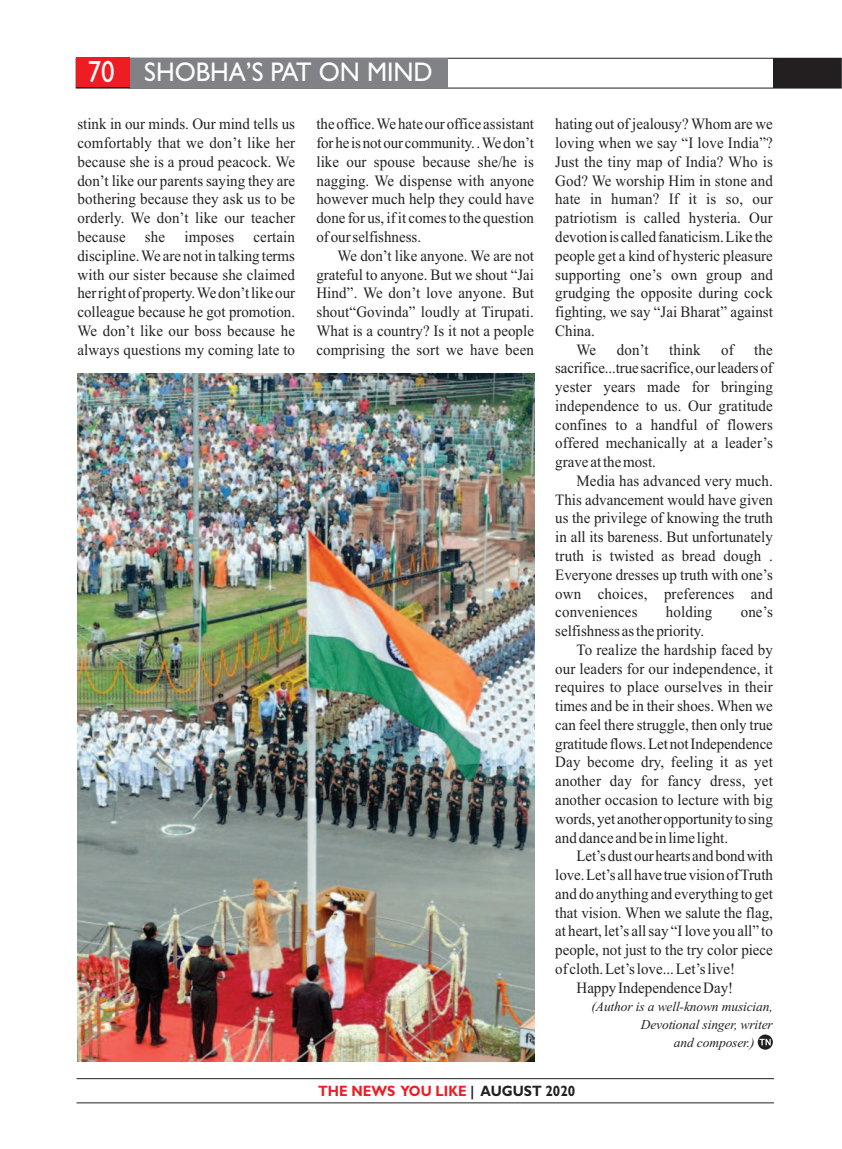
<style>
.page{position:relative;width:842px;height:1149px;background:#fff}
.page>*{position:absolute;margin:0;border:0;box-sizing:border-box;transform-origin:0 0}
.t1{font:27px "Gill Sans";color:#fff;scale:.95 1}
.t2{font:15.75px/18.8px "Times New Roman";color:#231f20;text-align:justify;scale:.95 1}
.t3{font:700 15px "Gill Sans";color:#ee1d23;scale:.9 1}
.t4{font:italic 13.5px "Times New Roman";letter-spacing:-.01em;color:#231f20}
.s1{font-size:30.75px}
.s2{color:#231f20}
</style>
<div class="page">
<div style="left:76px;top:58px;width:766px;height:30px;border:1px solid #231f20"></div>
<div style="left:774px;top:58px;width:67px;height:29px;background:#231f20"></div>
<div style="left:77px;top:58px;width:52px;height:30px;background:#231f20"></div>
<hr style="left:129px;top:58px;width:1px;height:30px;background:#231f20">
<hr style="left:77px;top:1077px;width:697px;height:1px;background:#231f20">
<hr style="left:77px;top:1102px;width:697px;height:1px;background:#231f20">
<div style="left:130px;top:58px;width:317px;height:29px;background:#808285"></div>
<div style="left:77px;top:57px;width:53px;height:30px;background:#ee1d23"></div>
<svg style="left:758px;top:1034px;width:15px;height:15px"></svg>
<img style="left:77px;top:373px;width:458px;height:688px">
<h1 class="t1" style="left:88px;top:56px;width:365px"><span class="s1">70</span> SHOBHA’S PAT ON MIND</h1>
<p class="t2" style="left:77px;top:114px;width:231px">stink in our minds. Our mind tells us comfortably that we don’t like her because she is a proud peacock. We don’t like our parents saying they are bothering because they ask us to be orderly. We don’t like our teacher because she imposes certain discipline.We are not in talking terms with our sister because she claimed herrightofproperty.Wedon’tlikeour colleague because he got promotion.<br>We don’t like our boss because he always questions my coming late to</p>
<p class="t2" style="left:316px;top:114px;width:231px">the office.We hate our office assistant forhe isnotour community..Wedon’t like our spouse because she/he is nagging. We dispense with anyone however much help they could have done for us, ifit comesto the question ofourselfishness.</p>
<p class="t2" style="left:316px;top:246px;width:231px;text-indent:21px">We don’t like anyone. We are not grateful to anyone. But we shout “Jai Hind”. We don’t love anyone. But shout“Govinda” loudly at Tirupati.<br>What is a country? Is it not a people comprising the sort we have been</p>
<p class="t2" style="left:555px;top:114px;width:231px">hating out of jealousy? Whom are we</p>
<p class="t2" style="left:555px;top:133px;width:231px">loving when we say “I love India”?</p>
<p class="t2" style="left:555px;top:152px;width:231px">Just the tiny map of India? Who is</p>
<p class="t2" style="left:555px;top:171px;width:231px">God? We worship Him in stone and</p>
<p class="t2" style="left:555px;top:189px;width:231px">hate in human? If it is so, our</p>
<p class="t2" style="left:555px;top:208px;width:231px">patriotism is called hysteria. Our</p>
<p class="t2" style="left:555px;top:227px;width:231px">devotionis calledfanaticism.Like the</p>
<p class="t2" style="left:555px;top:246px;width:231px">people get a kind of hysteric pleasure</p>
<p class="t2" style="left:555px;top:264px;width:231px">supporting one’s own group and</p>
<p class="t2" style="left:555px;top:283px;width:231px">grudging the opposite during cock</p>
<p class="t2" style="left:555px;top:302px;width:231px">fighting, we say “Jai Bharat” against</p>
<p class="t2" style="left:555px;top:321px;width:43px">China.</p>
<p class="t2" style="left:576px;top:339px;width:22px">We</p>
<p class="t2" style="left:617px;top:339px;width:35px">don’t</p>
<p class="t2" style="left:669px;top:339px;width:35px">think</p>
<p class="t2" style="left:721px;top:339px;width:15px">of</p>
<p class="t2" style="left:555px;top:339px;width:231px;text-indent:199px">the sacrifice...true sacrifice,ourleadersof yester years made for bringing independence to us. Our gratitude confines to a handful of flowers offered mechanically at a leader’s grave atthemost.</p>
<p class="t2" style="left:555px;top:471px;width:231px;text-indent:21px">Media has advanced very much.<br>This advancement would have given us the privilege of knowing the truth in all its bareness. But unfortunately truth is twisted as bread dough .<br>Everyone dresses up truth with one’s own choices, preferences and conveniences</p>
<p class="t2" style="left:666px;top:602px;width:51px">holding</p>
<p class="t2" style="left:741px;top:602px;width:35px">one’s</p>
<p class="t2" style="left:555px;top:621px;width:158px">selfishness asthepriority.</p>
<p class="t2" style="left:576px;top:639px;width:208px">To realize the hardship faced by</p>
<p class="t2" style="left:555px;top:658px;width:231px">our leaders for our independence, it</p>
<p class="t2" style="left:555px;top:677px;width:231px">requires to place ourselves in their</p>
<p class="t2" style="left:555px;top:696px;width:231px">times and be in their shoes. When we</p>
<p class="t2" style="left:555px;top:714px;width:231px">can feel there struggle, then only true</p>
<p class="t2" style="left:555px;top:733px;width:231px">gratitude flows.LetnotIndependence</p>
<p class="t2" style="left:555px;top:752px;width:231px">Day become dry, feeling it as yet</p>
<p class="t2" style="left:555px;top:771px;width:231px">another day for fancy dress, yet</p>
<p class="t2" style="left:555px;top:789px;width:231px">another occasion to lecture with big</p>
<p class="t2" style="left:555px;top:808px;width:231px">words,yet anotheropportunitytosing</p>
<p class="t2" style="left:555px;top:827px;width:183px">anddance andbe inlime light.</p>
<p class="t2" style="left:576px;top:846px;width:208px">Let’sdustourhearts andbondwith</p>
<p class="t2" style="left:555px;top:864px;width:231px">love.Let’s allhave truevisionofTruth</p>
<p class="t2" style="left:555px;top:883px;width:231px">and do anything and everything to get</p>
<p class="t2" style="left:555px;top:902px;width:231px">that vision. When we salute the flag,</p>
<p class="t2" style="left:555px;top:921px;width:231px">at heart, let’s allsay “Ilove you all” to</p>
<p class="t2" style="left:555px;top:939px;width:231px">people, not just to the try color piece</p>
<p class="t2" style="left:555px;top:958px;width:191px">of cloth.Let’slove...Let’slive!</p>
<p class="t2" style="left:576px;top:977px;width:166px">Happy IndependenceDay!</p>
<p class="t4" style="left:591px;top:997px;width:183px">(Author is a well-known musician,</p>
<p class="t4" style="left:641px;top:1015px;width:134px">Devotional singer, writer</p>
<p class="t4" style="left:674px;top:1033px;width:82px">and composer.)</p>
<p class="t3" style="left:318px;top:1081px;width:287px">THE NEWS YOU LIKE <span class="s2">| AUGUST 2020</span></p>
</div>
